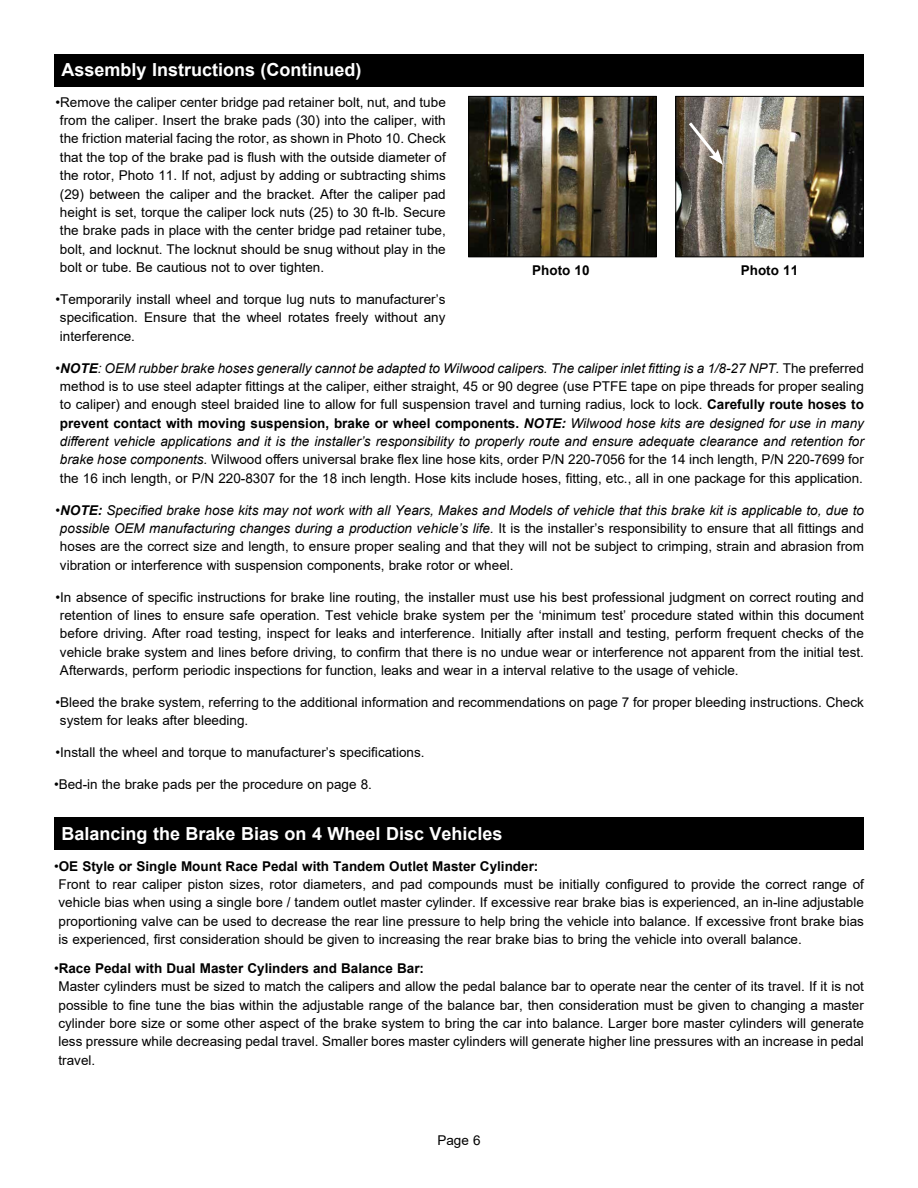
<style>
.page{position:relative;width:918px;height:1188px;background:#fff}
.page>*{position:absolute;margin:0;border:0;box-sizing:border-box;transform-origin:0 0}
.t1{font:700 18px "Arial";color:#fff}
.t2{font:13.5px/18.3px "Arial";color:#000;text-align:justify}
.t3{font:700 13.5px "Arial";color:#000}
.s1{font-weight:700;font-style:italic}
.s2{font-style:italic}
.s3{font-weight:700}
</style>
<div class="page">
<img style="left:470px;top:98px;width:185px;height:157px">
<div style="left:468px;top:96px;width:189px;height:161px;border:1px solid #000"></div>
<img style="left:677px;top:98px;width:185px;height:157px">
<div style="left:675px;top:96px;width:189px;height:161px;border:1px solid #000"></div>
<svg style="left:686px;top:119px;width:37px;height:46px"></svg>
<div style="left:54px;top:54px;width:810px;height:32px;background:#000"></div>
<div style="left:54px;top:818px;width:810px;height:32px;background:#000"></div>
<h1 class="t1" style="left:62px;top:57px;width:302px">Assembly Instructions (Continued)</h1>
<p class="t2" style="left:60px;top:93px;width:387px;text-indent:-4px">•Remove the caliper center bridge pad retainer bolt, nut, and tube from the caliper. Insert the brake pads (30) into the caliper, with the friction material facing the rotor, as shown in Photo 10. Check that the top of the brake pad is flush with the outside diameter of the rotor, Photo 11. If not, adjust by adding or subtracting shims (29) between the caliper and the bracket. After the caliper pad height is set, torque the caliper lock nuts (25) to 30 ft-lb. Secure the brake pads in place with the center bridge pad retainer tube, bolt, and locknut. The locknut should be snug without play in the bolt or tube. Be cautious not to over tighten.</p>
<p class="t2" style="left:60px;top:290px;width:387px;text-indent:-4px">•Temporarily install wheel and torque lug nuts to manufacturer’s specification. Ensure that the wheel rotates freely without any interference.</p>
<p class="t2" style="left:56px;top:359px;width:810px;text-align:center">•<span class="s1">NOTE</span><span class="s2">: OEM rubber brake hoses generally cannot be adapted to Wilwood calipers. The caliper inlet fitting is a 1/8-27 NPT.</span> The preferred method is to use steel adapter fittings at the caliper, either straight, 45 or 90 degree (use PTFE tape on pipe threads for proper sealing to caliper) and enough steel braided line to allow for full suspension travel and turning radius, lock to lock. <span class="s3">Carefully route hoses to prevent contact with moving suspension, brake or wheel components.</span> <span class="s1">NOTE:</span> <span class="s2">Wilwood hose kits are designed for use in many different vehicle applications and it is the installer’s responsibility to properly route and ensure adequate clearance and retention for brake hose components.</span> Wilwood offers universal brake flex line hose kits, order P/N 220-7056 for the 14 inch length, P/N 220-7699 for the 16 inch length, or P/N 220-8307 for the 18 inch length. Hose kits include hoses, fitting, etc., all in one package for this application.</p>
<p class="t2" style="left:60px;top:501px;width:806px;text-indent:-4px">•<span class="s1">NOTE:</span> <span class="s2">Specified brake hose kits may not work with all Years, Makes and Models of vehicle that this brake kit is applicable to, due to possible OEM manufacturing changes during a production vehicle’s life.</span> It is the installer’s responsibility to ensure that all fittings and hoses are the correct size and length, to ensure proper sealing and that they will not be subject to crimping, strain and abrasion from vibration or interference with suspension components, brake rotor or wheel.</p>
<p class="t2" style="left:60px;top:588px;width:806px;text-indent:-4px">•In absence of specific instructions for brake line routing, the installer must use his best professional judgment on correct routing and retention of lines to ensure safe operation. Test vehicle brake system per the ‘minimum test’ procedure stated within this document before driving. After road testing, inspect for leaks and interference. Initially after install and testing, perform frequent checks of the vehicle brake system and lines before driving, to confirm that there is no undue wear or interference not apparent from the initial test.<br>Afterwards, perform periodic inspections for function, leaks and wear in a interval relative to the usage of vehicle.</p>
<p class="t2" style="left:60px;top:693px;width:805px;text-indent:-4px">•Bleed the brake system, referring to the additional information and recommendations on page 7 for proper bleeding instructions. Check system for leaks after bleeding.</p>
<p class="t2" style="left:56px;top:743px;width:371px">•Install the wheel and torque to manufacturer’s specifications.</p>
<p class="t2" style="left:54px;top:775px;width:320px">•Bed-in the brake pads per the procedure on page 8.</p>
<p class="t3" style="left:532px;top:260px;width:59px">Photo 10</p>
<p class="t3" style="left:741px;top:260px;width:59px">Photo 11</p>
<h1 class="t1" style="left:62px;top:821px;width:443px">Balancing the Brake Bias on 4 Wheel Disc Vehicles</h1>
<p class="t2" style="left:58px;top:857px;width:807px;text-align:left;text-indent:-4px">•<span class="s3">OE Style or Single Mount Race Pedal with Tandem Outlet Master Cylinder:<br></span>Front to rear caliper piston sizes, rotor diameters, and pad compounds must be initially configured to provide the correct range of vehicle bias when using a single bore / tandem outlet master cylinder. If excessive rear brake bias is experienced, an in-line adjustable proportioning valve can be used to decrease the rear line pressure to help bring the vehicle into balance. If excessive front brake bias is experienced, first consideration should be given to increasing the rear brake bias to bring the vehicle into overall balance.</p>
<p class="t2" style="left:58px;top:959px;width:807px;text-align:left;text-indent:-4px">•<span class="s3">Race Pedal with Dual Master Cylinders and Balance Bar:<br></span>Master cylinders must be sized to match the calipers and allow the pedal balance bar to operate near the center of its travel. If it is not possible to fine tune the bias within the adjustable range of the balance bar, then consideration must be given to changing a master cylinder bore size or some other aspect of the brake system to bring the car into balance. Larger bore master cylinders will generate less pressure while decreasing pedal travel. Smaller bores master cylinders will generate higher line pressures with an increase in pedal travel.</p>
<p class="t2" style="left:437px;top:1131px;width:45px">Page 6</p>
</div>
